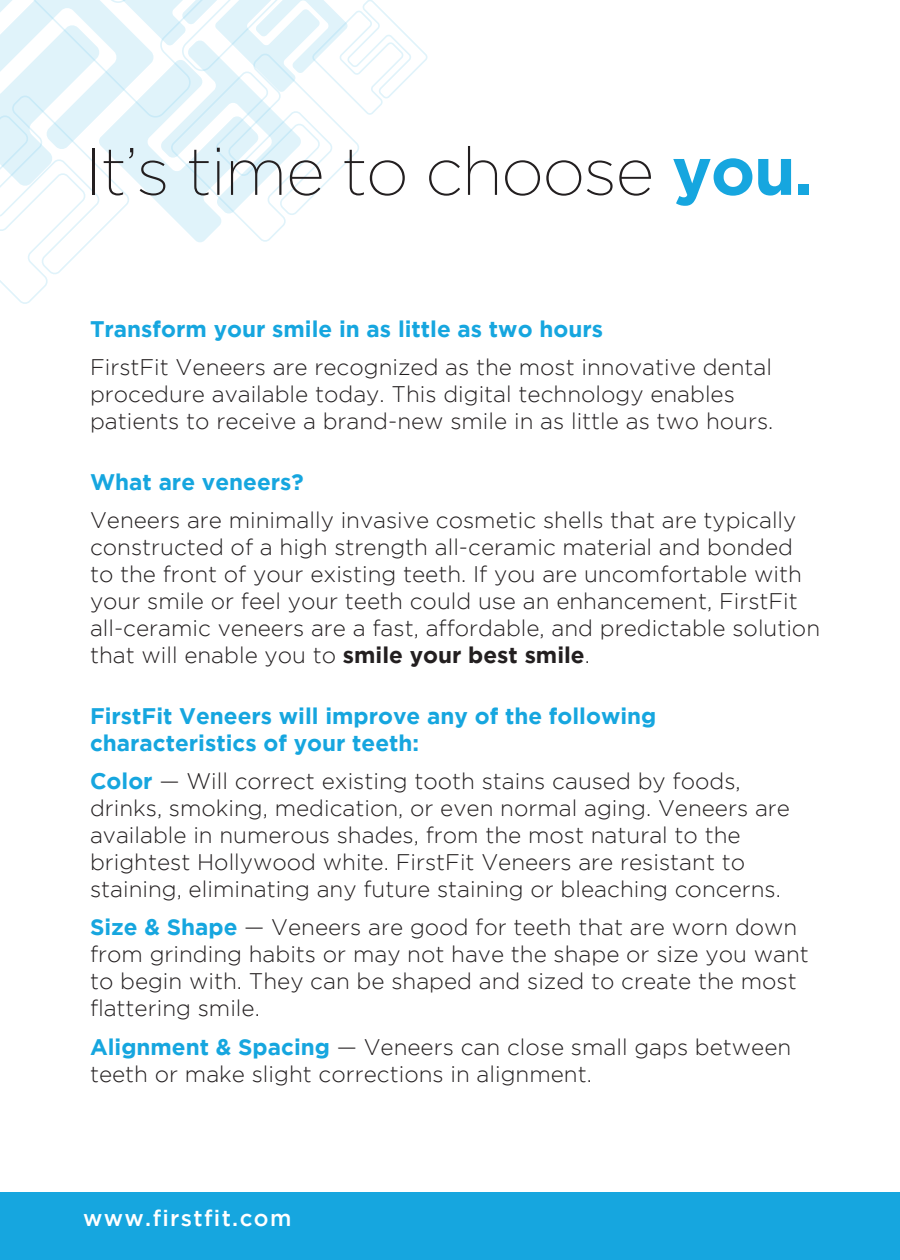
<style>
.page{position:relative;width:900px;height:1260px;background:#fff}
.page>*{position:absolute;margin:0;border:0;box-sizing:border-box;transform-origin:0 0}
.title_top_right{font:200 67px "Gotham";letter-spacing:-.02em;color:#231f20}
.title_top_right-2{font:300 22.5px/27px "Gotham";color:#231f20}
.title_top_right-3{font:700 22.5px/27px "Gotham";color:#16a6df}
.t1{font:500 22.5px "Gotham";letter-spacing:.06em;color:#fff}
.s1{font-weight:700;color:#16a6df}
.s2{font-weight:700}
</style>
<div class="page">
<div style="left:0;top:1193px;width:900px;height:67px;background:#16a6df"></div>
<svg style="left:0;top:0;width:428px;height:304px"></svg>
<p class="title_top_right" style="left:85px;top:135px;width:730px">It’s time to choose <span class="s1">you.</span></p>
<p class="title_top_right-3" style="left:90px;top:315px;width:515px">Transform your smile in as little as two hours</p>
<p class="title_top_right-2" style="left:90px;top:353px;width:685px">FirstFit Veneers are recognized as the most innovative dental procedure available today. This digital technology enables patients to receive a brand-new smile in as little as two hours.</p>
<p class="title_top_right-3" style="left:90px;top:468px;width:215px">What are veneers?</p>
<p class="title_top_right-2" style="left:90px;top:506px;width:732px">Veneers are minimally invasive cosmetic shells that are typically constructed of a high strength all-ceramic material and bonded to the front of your existing teeth. If you are uncomfortable with your smile or feel your teeth could use an enhancement, FirstFit all-ceramic veneers are a fast, affordable, and predictable solution that will enable you to <span class="s2">smile your best smile</span>.</p>
<p class="title_top_right-3" style="left:90px;top:702px;width:568px">FirstFit Veneers will improve any of the following characteristics of your teeth:</p>
<p class="title_top_right-2" style="left:90px;top:767px;width:702px"><span class="s1">Color</span> — Will correct existing tooth stains caused by foods, drinks, smoking, medication, or even normal aging. Veneers are available in numerous shades, from the most natural to the brightest Hollywood white. FirstFit Veneers are resistant to staining, eliminating any future staining or bleaching concerns.</p>
<p class="title_top_right-2" style="left:90px;top:914px;width:720px"><span class="s1">Size &amp; Shape</span> — Veneers are good for teeth that are worn down from grinding habits or may not have the shape or size you want to begin with. They can be shaped and sized to create the most flattering smile.</p>
<p class="title_top_right-2" style="left:90px;top:1033px;width:703px"><span class="s1">Alignment &amp; Spacing</span> — Veneers can close small gaps between teeth or make slight corrections in alignment.</p>
<p class="t1" style="left:83px;top:1205px;width:210px">www.firstfit.com</p>
</div>
